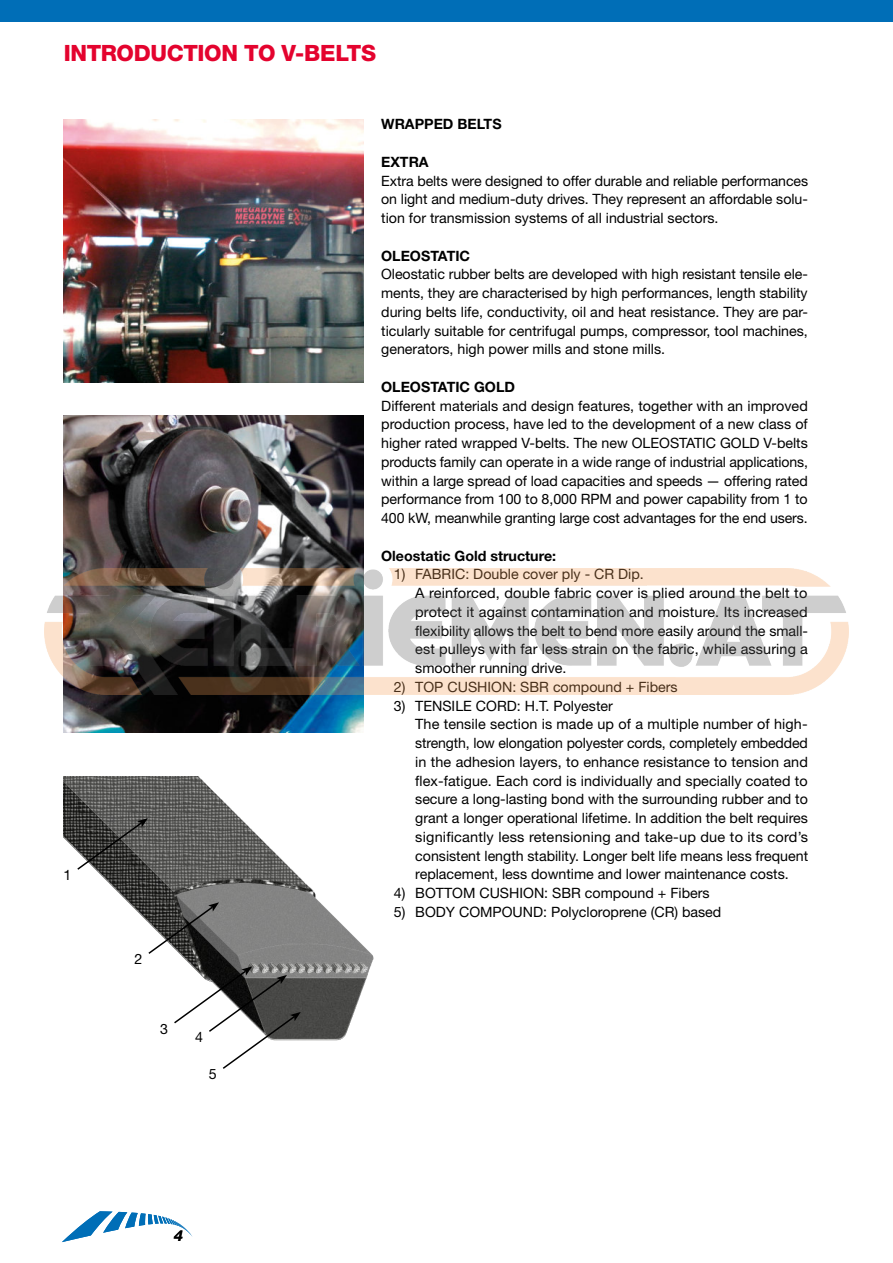
<style>
.page{position:relative;width:893px;height:1263px;background:#fff}
.page>*{position:absolute;margin:0;border:0;box-sizing:border-box;transform-origin:0 0}
.t1{font:800 22.5px "Helvetica Neue LT Std";letter-spacing:-.015em;color:#e4032e}
.t2{font:italic 700 15px "Helvetica Neue LT Std";color:#000}
.t3{font:14.25px/18.8px "Helvetica Neue LT Std";color:#000;text-align:justify}
.t4{font:700 14.25px "Helvetica Neue LT Std";color:#000}
</style>
<div class="page">
<img style="left:64px;top:776px;width:310px;height:265px">
<div style="left:2px;top:0;width:891px;height:21px;background:#006eb7"></div>
<img style="left:64px;top:119px;width:300px;height:264px">
<img style="left:64px;top:416px;width:300px;height:317px">
<svg style="left:62px;top:1211px;width:131px;height:31px"></svg>
<svg style="left:76px;top:818px;width:72px;height:53px"></svg>
<svg style="left:147px;top:902px;width:72px;height:53px"></svg>
<svg style="left:172px;top:966px;width:129px;height:103px"></svg>
<img style="left:45px;top:568px;width:803px;height:127px">
<h1 class="t1" style="left:64px;top:39px;width:314px">INTRODUCTION TO V-BELTS</h1>
<p class="t3" style="left:63px;top:865px;width:9px">1</p>
<p class="t3" style="left:135px;top:949px;width:9px">2</p>
<p class="t3" style="left:160px;top:1019px;width:9px">3</p>
<p class="t3" style="left:195px;top:1027px;width:9px">4</p>
<p class="t3" style="left:209px;top:1064px;width:9px">5</p>
<p class="t2" style="left:174px;top:1226px;width:10px">4</p>
<p class="t4" style="left:381px;top:115px;width:122px">WRAPPED BELTS</p>
<p class="t4" style="left:381px;top:153px;width:49px">EXTRA</p>
<p class="t3" style="left:381px;top:171px;width:428px">Extra belts were designed to offer durable and reliable performances on light and medium-duty drives. They represent an affordable solu&shy;tion for transmission systems of all industrial sectors.</p>
<p class="t4" style="left:381px;top:247px;width:90px">OLEOSTATIC</p>
<p class="t3" style="left:381px;top:265px;width:428px">Oleostatic rubber belts are developed with high resistant tensile ele&shy;ments, they are characterised by high performances, length stability during belts life, conductivity, oil and heat resistance. They are par&shy;ticularly suitable for centrifugal pumps, compressor, tool machines, generators, high power mills and stone mills.</p>
<p class="t4" style="left:381px;top:378px;width:135px">OLEOSTATIC GOLD</p>
<p class="t3" style="left:381px;top:396px;width:428px">Different materials and design features, together with an improved production process, have led to the development of a new class of higher rated wrapped V-belts. The new OLEOSTATIC GOLD V-belts products family can operate in a wide range of industrial applications, within a large spread of load capacities and speeds — offering rated performance from 100 to 8,000 RPM and power capability from 1 to 400 kW, meanwhile granting large cost advantages for the end users.</p>
<p class="t4" style="left:381px;top:547px;width:176px">Oleostatic Gold structure:</p>
<p class="t3" style="left:415px;top:565px;width:394px;text-align:left;text-indent:-21px">1) FABRIC: Double cover ply - CR Dip.<br>A reinforced, double fabric cover is plied around the belt to protect it against contamination and moisture. Its increased flexibility allows the belt to bend more easily around the small&shy;est pulleys with far less strain on the fabric, while assuring a smoother running drive.</p>
<p class="t3" style="left:394px;top:677px;width:285px">2) TOP CUSHION: SBR compound + Fibers</p>
<p class="t3" style="left:415px;top:696px;width:394px;text-align:left;text-indent:-21px">3) TENSILE CORD: H.T. Polyester<br>The tensile section is made up of a multiple number of high&shy;strength, low elongation polyester cords, completely embedded in the adhesion layers, to enhance resistance to tension and flex-fatigue. Each cord is individually and specially coated to secure a long-lasting bond with the surrounding rubber and to grant a longer operational lifetime. In addition the belt requires significantly less retensioning and take-up due to its cord’s consistent length stability. Longer belt life means less frequent replacement, less downtime and lower maintenance costs.</p>
<p class="t3" style="left:394px;top:883px;width:317px">4) BOTTOM CUSHION: SBR compound + Fibers</p>
<p class="t3" style="left:394px;top:902px;width:329px">5) BODY COMPOUND: Polycloroprene (CR) based</p>
</div>
